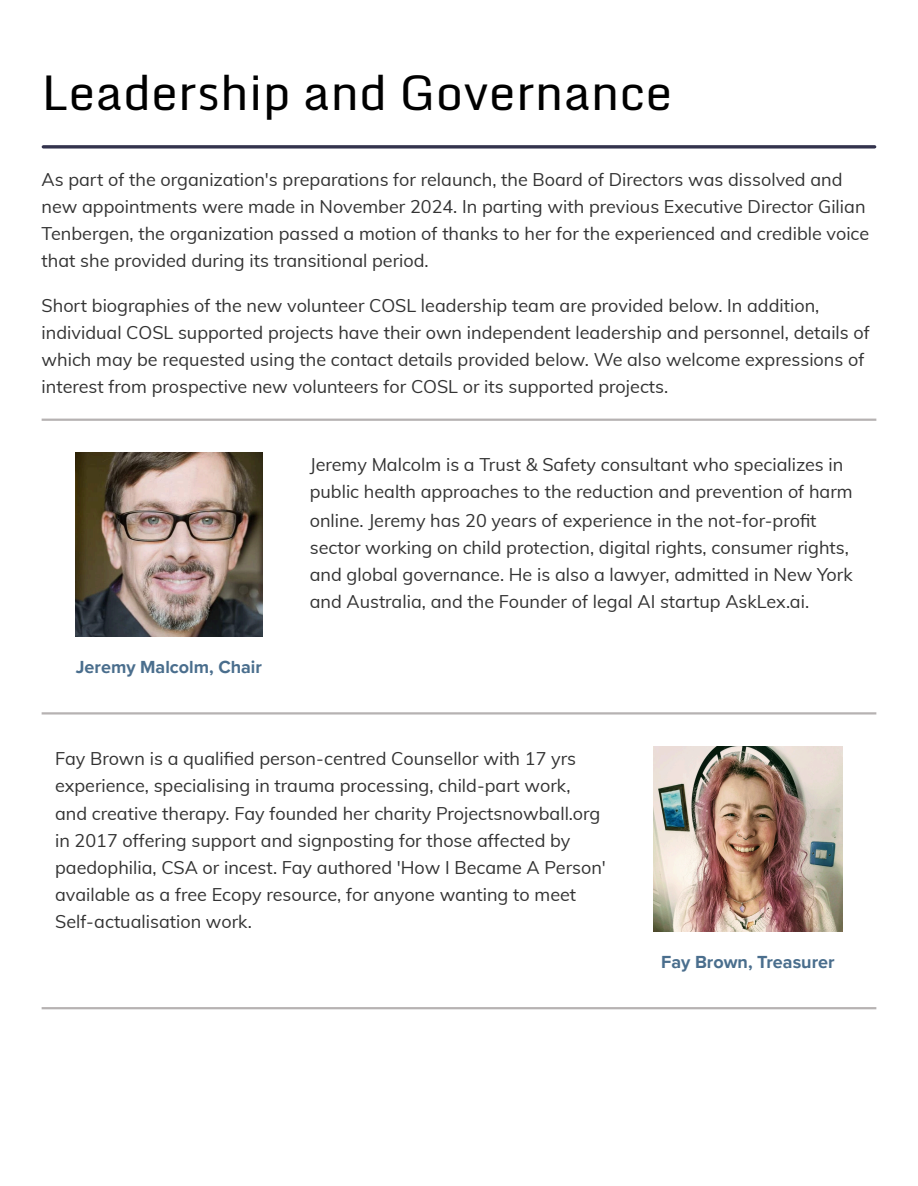
<style>
.page{position:relative;width:918px;height:1186px;background:#fff}
.page>*{position:absolute;margin:0;border:0;box-sizing:border-box;transform-origin:0 0}
.t1{font:48px "Monda";color:#000}
.t2{font:18px/27px "Muli";color:#333}
.t3{font:700 18px "Proxima Nova";color:#4a6e8d}
</style>
<div class="page">
<hr style="left:43px;top:145px;width:832px;height:3px;background:#33334d">
<hr style="left:42px;top:418px;width:834px;height:3px;background:#b6b2b2">
<img style="left:75px;top:452px;width:187px;height:185px">
<hr style="left:42px;top:712px;width:834px;height:2px;background:#b6b2b2">
<img style="left:653px;top:746px;width:189px;height:186px">
<hr style="left:42px;top:1007px;width:834px;height:2px;background:#b6b2b2">
<h1 class="t1" style="left:42px;top:53px;width:633px">Leadership and Governance</h1>
<p class="t2" style="left:42px;top:165px;width:829px">As part of the organization's preparations for relaunch, the Board of Directors was dissolved and new appointments were made in November 2024. In parting with previous Executive Director Gilian Tenbergen, the organization passed a motion of thanks to her for the experienced and credible voice that she provided during its transitional period.</p>
<p class="t2" style="left:42px;top:291px;width:830px">Short biographies of the new volunteer COSL leadership team are provided below. In addition, individual COSL supported projects have their own independent leadership and personnel, details of which may be requested using the contact details provided below. We also welcome expressions of interest from prospective new volunteers for COSL or its supported projects.</p>
<p class="t3" style="left:76px;top:656px;width:188px">Jeremy Malcolm, Chair</p>
<p class="t2" style="left:310px;top:451px;width:544px">Jeremy Malcolm is a Trust &amp; Safety consultant who specializes in public health approaches to the reduction and prevention of harm online. Jeremy has 20 years of experience in the not-for-profit sector working on child protection, digital rights, consumer rights, and global governance. He is also a lawyer, admitted in New York and Australia, and the Founder of legal AI startup AskLex.ai.</p>
<p class="t2" style="left:55px;top:745px;width:552px">Fay Brown is a qualified person-centred Counsellor with 17 yrs experience, specialising in trauma processing, child-part work, and creative therapy. Fay founded her charity Projectsnowball.org in 2017 offering support and signposting for those affected by paedophilia, CSA or incest. Fay authored 'How I Became A Person' available as a free Ecopy resource, for anyone wanting to meet Self-actualisation work.</p>
<p class="t3" style="left:661px;top:951px;width:175px">Fay Brown, Treasurer</p>
</div>
